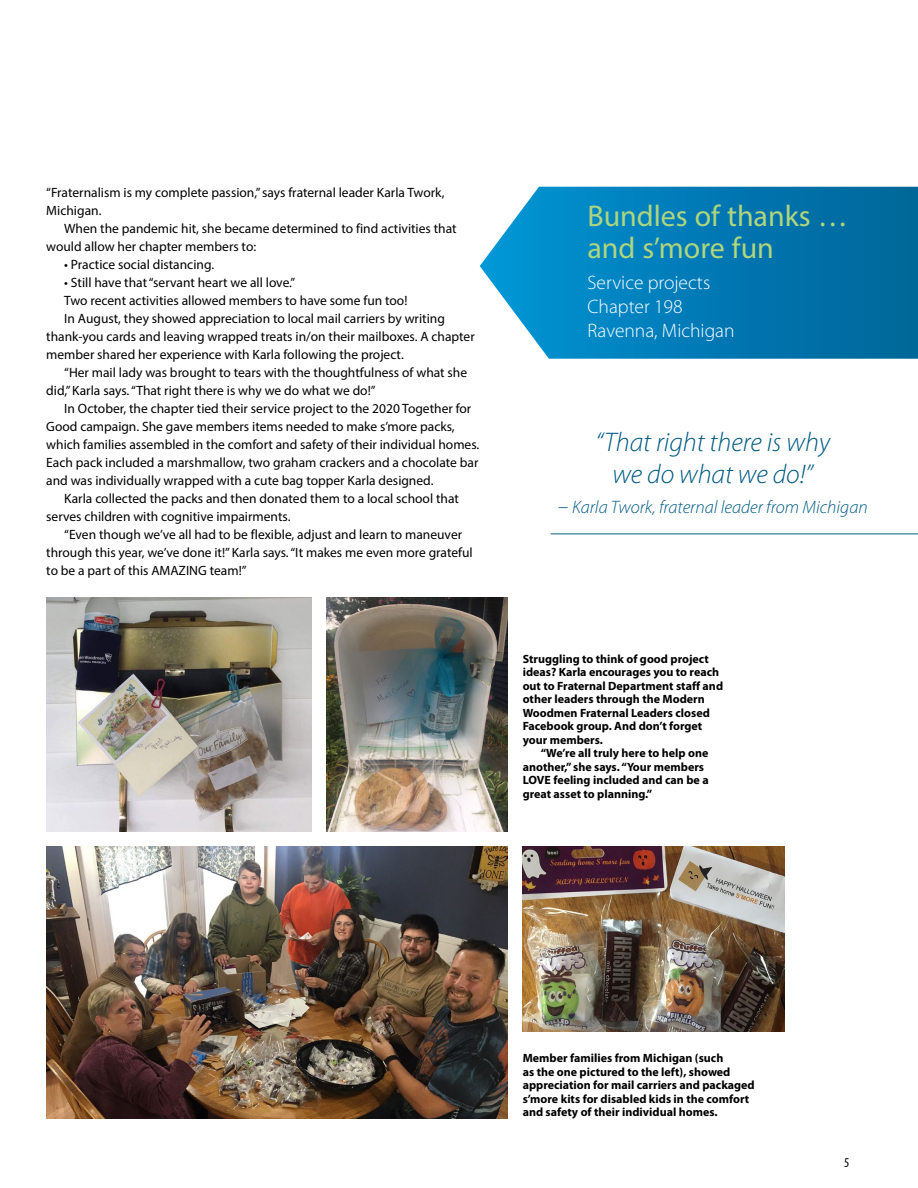
<style>
.page{position:relative;width:918px;height:1188px;background:#fff}
.page>*{position:absolute;margin:0;border:0;box-sizing:border-box;transform-origin:0 0}
.t1{font:30px/31.5px "Myriad Pro";color:#b0d57d}
.t2{font:italic 300 27px/31.5px "Myriad Pro";color:#005b82;text-align:center}
.t3{font:300 19.5px/24px "Myriad Pro";color:#fff}
.t4{font:italic 300 18px "Myriad Pro";color:#005b82}
.t5{font:13.5px/18px "Myriad Pro";color:#000}
.t6{font:condensed 13.5px "Myriad Pro";color:#000}
.t7{font:700 12px/13.5px "Myriad Pro";color:#000}
.s1{font-size:21px}
</style>
<div class="page">
<img style="left:326px;top:598px;width:182px;height:233px">
<svg style="left:480px;top:187px;width:438px;height:172px;background:#1485ba"></svg>
<img style="left:46px;top:598px;width:265px;height:233px">
<img style="left:523px;top:847px;width:261px;height:185px">
<img style="left:46px;top:847px;width:462px;height:272px">
<hr style="left:551px;top:534px;width:367px;height:1px;background:#005b82">
<p class="t5" style="left:46px;top:183px;width:400px">“Fraternalism is my complete passion,” says fraternal leader Karla Twork,<br>Michigan.</p>
<p class="t5" style="left:46px;top:219px;width:412px;text-indent:18px">When the pandemic hit, she became determined to find activities that would allow her chapter members to:</p>
<p class="t5" style="left:64px;top:255px;width:151px">• Practice social distancing.</p>
<p class="t5" style="left:64px;top:273px;width:233px">• Still have that “servant heart we all love.”</p>
<p class="t5" style="left:64px;top:291px;width:345px">Two recent activities allowed members to have some fun too!</p>
<p class="t5" style="left:64px;top:309px;width:382px">In August, they showed appreciation to local mail carriers by writing</p>
<p class="t5" style="left:46px;top:327px;width:430px">thank-you cards and leaving wrapped treats in/on their mailboxes. A chapter</p>
<p class="t5" style="left:46px;top:345px;width:359px">member shared her experience with Karla following the project.</p>
<p class="t5" style="left:64px;top:363px;width:404px">“Her mail lady was brought to tears with the thoughtfulness of what she</p>
<p class="t5" style="left:46px;top:381px;width:331px">did,” Karla says. “That right there is why we do what we do!”</p>
<p class="t5" style="left:64px;top:399px;width:409px">In October, the chapter tied their service project to the 2020 Together for</p>
<p class="t5" style="left:46px;top:417px;width:410px">Good campaign. She gave members items needed to make s’more packs,</p>
<p class="t5" style="left:46px;top:435px;width:435px">which families assembled in the comfort and safety of their individual homes.</p>
<p class="t5" style="left:46px;top:453px;width:434px">Each pack included a marshmallow, two graham crackers and a chocolate bar</p>
<p class="t5" style="left:46px;top:471px;width:389px">and was individually wrapped with a cute bag topper Karla designed.</p>
<p class="t5" style="left:64px;top:489px;width:396px">Karla collected the packs and then donated them to a local school that</p>
<p class="t5" style="left:46px;top:507px;width:246px">serves children with cognitive impairments.</p>
<p class="t5" style="left:64px;top:525px;width:399px">“Even though we’ve all had to be flexible, adjust and learn to maneuver</p>
<p class="t5" style="left:46px;top:543px;width:428px">through this year, we’ve done it!” Karla says. “It makes me even more grateful</p>
<p class="t5" style="left:46px;top:561px;width:202px">to be a part of this AMAZING team!”</p>
<h1 class="t1" style="left:588px;top:200px;width:262px">Bundles of thanks … and s’more fun</h1>
<h3 class="t3" style="left:588px;top:270px;width:149px">Service projects<br>Chapter 198<br>Ravenna, Michigan</h3>
<h2 class="t2" style="left:595px;top:426px;width:236px">“That right there is why we do what we do!”</h2>
<h3 class="t4" style="left:558px;top:496px;width:311px"><span class="s1">–</span> Karla Twork, fraternal leader from Michigan</h3>
<p class="t7" style="left:523px;top:652px;width:202px">Struggling to think of good project ideas? Karla encourages you to reach out to Fraternal Department staff and other leaders through the Modern<br>Woodmen Fraternal Leaders closed<br>Facebook group. And don’t forget your members.</p>
<p class="t7" style="left:523px;top:746px;width:187px;text-indent:18px">“We’re all truly here to help one another,” she says. “Your members<br>LOVE feeling included and can be a great asset to planning.”</p>
<p class="t7" style="left:523px;top:1051px;width:234px">Member families from Michigan (such<br>as the one pictured to the left), showed appreciation for mail carriers and packaged s’more kits for disabled kids in the comfort and safety of their individual homes.</p>
<p class="t6" style="left:844px;top:1154px;width:7px">5</p>
</div>
